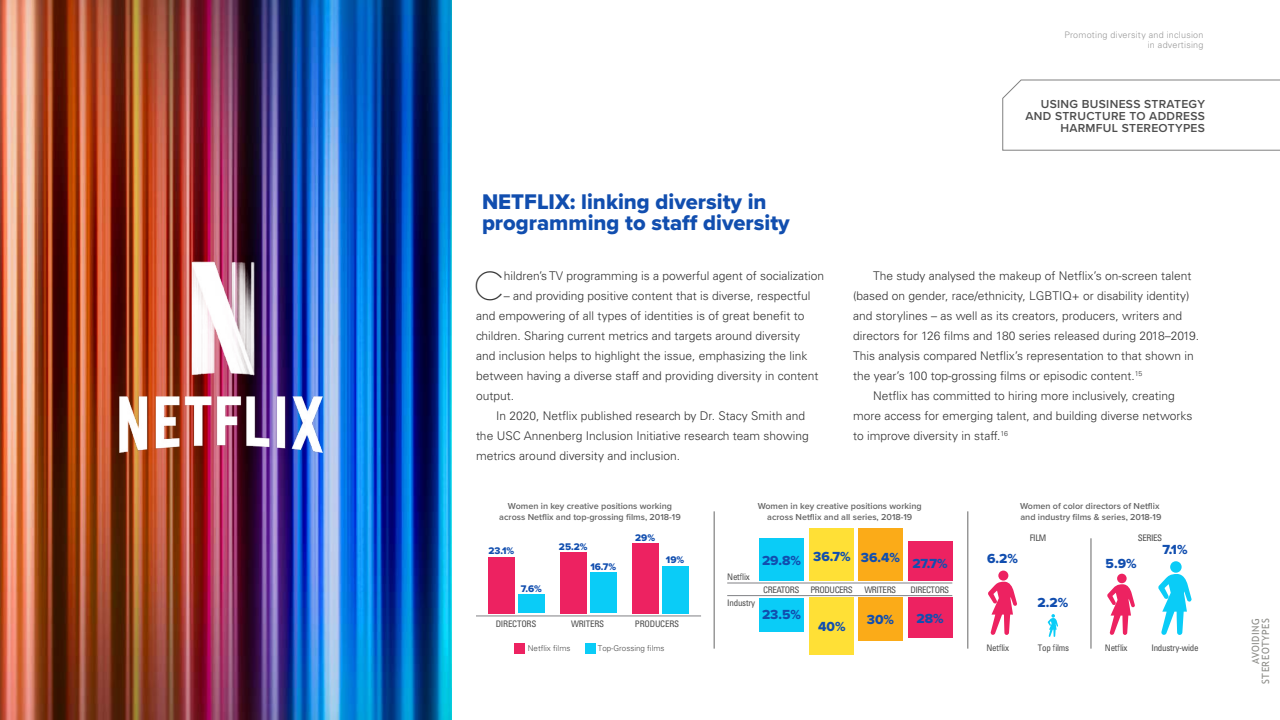
<style>
.page{position:relative;width:1280px;height:720px;background:#fff}
.page>*{position:absolute;margin:0;border:0;box-sizing:border-box;transform-origin:0 0}
.t1{font:200 40.6px "TT Norms";color:#333}
.t2{font:22px/21px "Proxima Nova Extrabld";color:#114eaf}
.t3{font:13.6px "Proxima Nova Extrabld";color:#114eaf}
.t4{font:300 12px/20px "Univers LT Std";color:#333}
.t5{font:600 12px/12px "Proxima Nova";letter-spacing:.025em;color:#4d4d4d;text-align:right}
.t6{font:10px "Proxima Nova Extrabld";color:#114eaf}
.t7{font:10px/10px "Trebuchet MS";letter-spacing:.05em;color:#8d8d89;text-align:right}
.t8{font:600 9px/10.8px "Proxima Nova";color:#666;text-align:center}
.t9{font:condensed 9px "Univers LT Std";letter-spacing:-.025em;color:#4d4d4d}
.t10{font:300 9px/10px "Univers LT Std";letter-spacing:.025em;color:#999;text-align:right}
.t11{font:condensed 9px "Univers LT Std";letter-spacing:-.05em;color:#4d4d4d}
.t12{font:300 8px "Univers LT Std";color:#4d4d4d}
.s1{font-family:"Univers LT 45 Lt";font-stretch:normal}
.s2{font-family:"Univers LT 45 Lt";font-weight:400}
</style>
<div class="page">
<img style="left:476px;top:572px;width:225px;height:82px">
<img style="left:727px;top:528px;width:226px;height:127px">
<hr style="left:476px;top:615px;width:225px;height:1px;background:#808184">
<hr style="left:727px;top:582px;width:225px;height:2px;background:#808184">
<hr style="left:727px;top:595px;width:225px;height:1px;background:#808184">
<div style="left:908px;top:541px;width:44px;height:40px;background:#ed2261"></div>
<div style="left:908px;top:598px;width:44px;height:40px;background:#ed2261"></div>
<div style="left:858px;top:529px;width:45px;height:52px;background:#fbab18"></div>
<div style="left:858px;top:598px;width:45px;height:43px;background:#fbab18"></div>
<div style="left:809px;top:528px;width:44px;height:53px;background:#ffe036"></div>
<div style="left:809px;top:598px;width:44px;height:57px;background:#ffe036"></div>
<div style="left:759px;top:538px;width:45px;height:43px;background:#0accf7"></div>
<div style="left:759px;top:598px;width:45px;height:33px;background:#0accf7"></div>
<div style="left:488px;top:557px;width:27px;height:56px;background:#ed2261"></div>
<div style="left:518px;top:595px;width:27px;height:18px;background:#0accf7"></div>
<div style="left:560px;top:552px;width:27px;height:61px;background:#ed2261"></div>
<div style="left:590px;top:573px;width:27px;height:40px;background:#0accf7"></div>
<div style="left:632px;top:543px;width:27px;height:70px;background:#ed2261"></div>
<div style="left:662px;top:566px;width:27px;height:47px;background:#0accf7"></div>
<div style="left:515px;top:643px;width:10px;height:10px;background:#ed2261"></div>
<div style="left:585px;top:643px;width:10px;height:10px;background:#0accf7"></div>
<hr style="left:714px;top:511px;width:1px;height:138px;background:#666">
<hr style="left:968px;top:511px;width:1px;height:138px;background:#666">
<hr style="left:1091px;top:538px;width:1px;height:111px;background:#666">
<svg style="left:988px;top:582px;width:29px;height:53px"></svg>
<div style="left:998px;top:571px;width:10px;height:10px;background:#ed2261;border-radius:50%"></div>
<svg style="left:1107px;top:584px;width:28px;height:51px"></svg>
<div style="left:1117px;top:574px;width:10px;height:9px;background:#ed2261;border-radius:50%"></div>
<svg style="left:1048px;top:614px;width:10px;height:23px"></svg>
<svg style="left:1158px;top:574px;width:34px;height:61px"></svg>
<div style="left:1170px;top:561px;width:12px;height:12px;background:#0accf7;border-radius:50%"></div>
<img style="left:0;top:0;width:452px;height:720px">
<svg style="left:1002px;top:80px;width:278px;height:71px"></svg>
<img style="left:172px;top:252px;width:98px;height:132px">
<img style="left:118px;top:390px;width:206px;height:68px">
<p class="t10" style="left:1064px;top:30px;width:141px">Promoting diversity and inclusion in advertising</p>
<h3 class="t2" style="left:482px;top:191px;width:309px">NETFLIX: linking diversity in programming to staff diversity</h3>
<p class="t1" style="left:474px;top:261px;width:32px">C</p>
<p class="t4" style="left:504px;top:266px;width:322px">hildren’s TV programming is a powerful agent of socialization</p>
<p class="t4" style="left:476px;top:286px;width:344px;text-indent:28px">– and providing positive content that is diverse, respectful and empowering of all types of identities is of great benefit to children. Sharing current metrics and targets around diversity and inclusion helps to highlight the issue, emphasizing the link between having a diverse staff and providing diversity in content output.</p>
<p class="t4" style="left:476px;top:406px;width:334px;text-indent:20px">In 2020, Netflix published research by Dr. Stacy Smith and the USC Annenberg Inclusion Initiative research team showing metrics around diversity and inclusion.</p>
<h2 class="t5" style="left:1026px;top:98px;width:181px">USING BUSINESS STRATEGY<br>AND STRUCTURE TO ADDRESS<br>HARMFUL STEREOTYPES</h2>
<p class="t4" style="left:853px;top:266px;width:348px;text-indent:20px">The study analysed the makeup of Netflix’s on-screen talent (based on gender, race/ethnicity, LGBTIQ+ or disability identity) and storylines – as well as its creators, producers, writers and directors for 126 films and 180 series released during 2018–2019.<br>This analysis compared Netflix’s representation to that shown in the year’s 100 top-grossing films or episodic content.<sup>15</sup></p>
<p class="t4" style="left:853px;top:386px;width:341px;text-indent:20px">Netflix has committed to hiring more inclusively, creating more access for emerging talent, and building diverse networks to improve diversity in staff.<sup>16</sup></p>
<p class="t8" style="left:499px;top:500px;width:183px">Women in key creative positions working across Netflix and top-grossing films, 2018-19</p>
<p class="t8" style="left:758px;top:500px;width:166px">Women in key creative positions working across Netflix and all series, 2018-19</p>
<p class="t8" style="left:1020px;top:500px;width:143px;text-align:left">Women of color directors of Netflix and industry films &amp; series, 2018-19</p>
<p class="t6" style="left:489px;top:543px;width:27px">23.1%</p>
<p class="t6" style="left:559px;top:539px;width:30px">25.2%</p>
<p class="t6" style="left:590px;top:559px;width:27px">16.7%</p>
<p class="t6" style="left:635px;top:530px;width:21px">29%</p>
<p class="t6" style="left:666px;top:553px;width:20px">19%</p>
<p class="t3" style="left:762px;top:547px;width:140px">29.8% 36.7% 36.4%</p>
<p class="t3" style="left:987px;top:549px;width:32px">6.2%</p>
<p class="t3" style="left:912px;top:553px;width:37px">27.7%</p>
<p class="t9" style="left:1030px;top:532px;width:18px">FILM</p>
<p class="t9" style="left:1138px;top:532px;width:26px">SERIES</p>
<p class="t3" style="left:1106px;top:553px;width:33px">5.9%</p>
<p class="t3" style="left:1162px;top:540px;width:27px">7.1%</p>
<p class="t9" style="left:727px;top:571px;width:24px">Net<span class="s1">f</span>lix</p>
<p class="t6" style="left:521px;top:581px;width:23px">7.6%</p>
<p class="t11" style="left:763px;top:584px;width:91px">CREATORS PRODUCERS</p>
<p class="t11" style="left:864px;top:584px;width:33px">WRITERS</p>
<p class="t11" style="left:910px;top:584px;width:40px">DIRECTORS</p>
<p class="t9" style="left:727px;top:597px;width:29px">Industry</p>
<p class="t3" style="left:1038px;top:592px;width:32px">2.2%</p>
<p class="t9" style="left:496px;top:618px;width:42px">DIRECTORS</p>
<p class="t9" style="left:571px;top:618px;width:35px">WRITERS</p>
<p class="t9" style="left:635px;top:618px;width:46px">PRODUCERS</p>
<p class="t12" style="left:528px;top:644px;width:44px">Net<span class="s2">f</span>lix <span class="s2">f</span>ilms</p>
<p class="t12" style="left:598px;top:644px;width:68px">Top-Grossing <span class="s2">f</span>ilms</p>
<p class="t3" style="left:762px;top:605px;width:41px">23.5%</p>
<p class="t3" style="left:818px;top:617px;width:29px">40%</p>
<p class="t3" style="left:867px;top:610px;width:29px">30%</p>
<p class="t3" style="left:916px;top:608px;width:29px">28%</p>
<p class="t9" style="left:986px;top:642px;width:24px">Net<span class="s1">f</span>lix</p>
<p class="t9" style="left:1038px;top:642px;width:33px">Top <span class="s1">f</span>ilms</p>
<p class="t9" style="left:1105px;top:642px;width:24px">Net<span class="s1">f</span>lix</p>
<p class="t9" style="left:1151px;top:642px;width:49px">Industry-wide</p>
<p class="t7" style="left:1251px;top:684px;width:68px;rotate:-90deg">AVOIDING<br>STEREOTYPES</p>
</div>
